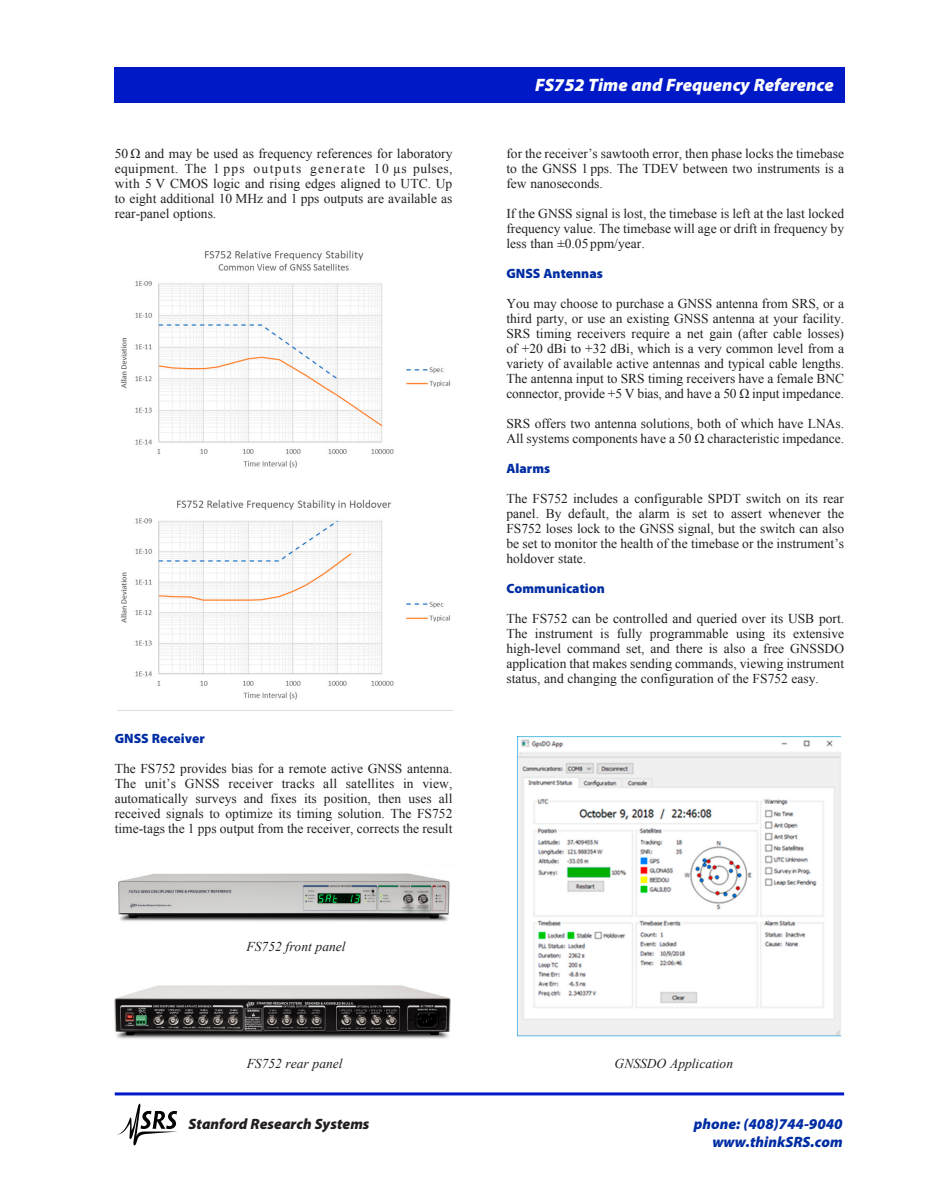
<style>
.page{position:relative;width:932px;height:1202px;background:#fff}
.page>*{position:absolute;margin:0;border:0;box-sizing:border-box;transform-origin:0 0}
.t1{font:italic 900 18px "Myriad Pro";color:#fff}
.t2{font:italic 900 15px/18px "Myriad Pro";color:#002da3;text-align:right}
.t3{font:italic 900 15px "Myriad Pro";color:#231f20}
.t4{font:13.5px/15px "Times New Roman";color:#231f20;text-align:justify}
.t5{font:italic 13.5px "Times New Roman";color:#231f20}
.t6{font:900 13.5px "Myriad Pro";color:#002da3}
</style>
<div class="page">
<hr style="left:115px;top:1092px;width:729px;height:3px;background:#0019c7">
<svg style="left:117px;top:1103px;width:60px;height:42px"></svg>
<svg style="left:115px;top:102px;width:730px;height:1px"></svg>
<div style="left:115px;top:68px;width:730px;height:34px;background:#0019c7"></div>
<img style="left:114px;top:985px;width:337px;height:54px">
<img style="left:120px;top:250px;width:330px;height:218px">
<img style="left:121px;top:499px;width:329px;height:201px">
<img style="left:118px;top:873px;width:332px;height:49px">
<img style="left:517px;top:736px;width:324px;height:300px">
<p class="t4" style="left:115px;top:146px;width:339px">50 Ω and may be used as frequency references for laboratory equipment. The 1 pps outputs generate 10 µs pulses, with 5 V CMOS logic and rising edges aligned to UTC. Up to eight additional 10 MHz and 1 pps outputs are available as rear-panel options.</p>
<p class="t6" style="left:115px;top:731px;width:92px">GNSS Receiver</p>
<p class="t4" style="left:115px;top:761px;width:339px">The FS752 provides bias for a remote active GNSS antenna.<br>The unit’s GNSS receiver tracks all satellites in view, automatically surveys and fixes its position, then uses all received signals to optimize its timing solution. The FS752 time-tags the 1 pps output from the receiver, corrects the result</p>
<p class="t5" style="left:247px;top:937px;width:100px">FS752 front panel</p>
<p class="t5" style="left:247px;top:1053px;width:97px">FS752 rear panel</p>
<p class="t3" style="left:189px;top:1115px;width:182px">Stanford Research Systems</p>
<h1 class="t1" style="left:535px;top:74px;width:300px">FS752 Time and Frequency Reference</h1>
<p class="t4" style="left:506px;top:146px;width:339px">for the receiver’s sawtooth error, then phase locks the timebase to the GNSS 1 pps. The TDEV between two instruments is a few nanoseconds.</p>
<p class="t4" style="left:506px;top:206px;width:339px">If the GNSS signal is lost, the timebase is left at the last locked frequency value. The timebase will age or drift in frequency by less than ±0.05 ppm/year.</p>
<p class="t6" style="left:506px;top:266px;width:98px">GNSS Antennas</p>
<p class="t4" style="left:506px;top:296px;width:339px">You may choose to purchase a GNSS antenna from SRS, or a third party, or use an existing GNSS antenna at your facility.<br>SRS timing receivers require a net gain (after cable losses) of +20 dBi to +32 dBi, which is a very common level from a variety of available active antennas and typical cable lengths.<br>The antenna input to SRS timing receivers have a female BNC connector, provide +5 V bias, and have a 50 Ω input impedance.</p>
<p class="t4" style="left:506px;top:416px;width:339px">SRS offers two antenna solutions, both of which have LNAs.<br>All systems components have a 50 Ω characteristic impedance.</p>
<p class="t6" style="left:506px;top:461px;width:45px">Alarms</p>
<p class="t4" style="left:506px;top:491px;width:339px">The FS752 includes a configurable SPDT switch on its rear panel. By default, the alarm is set to assert whenever the FS752 loses lock to the GNSS signal, but the switch can also be set to monitor the health of the timebase or the instrument’s holdover state.</p>
<p class="t6" style="left:506px;top:581px;width:100px">Communication</p>
<p class="t4" style="left:506px;top:611px;width:339px">The FS752 can be controlled and queried over its USB port.<br>The instrument is fully programmable using its extensive high-level command set, and there is also a free GNSSDO application that makes sending commands, viewing instrument status, and changing the configuration of the FS752 easy.</p>
<p class="t5" style="left:614px;top:1053px;width:120px">GNSSDO Application</p>
<p class="t2" style="left:693px;top:1115px;width:150px">phone: (408)744-9040 www.thinkSRS.com</p>
</div>
